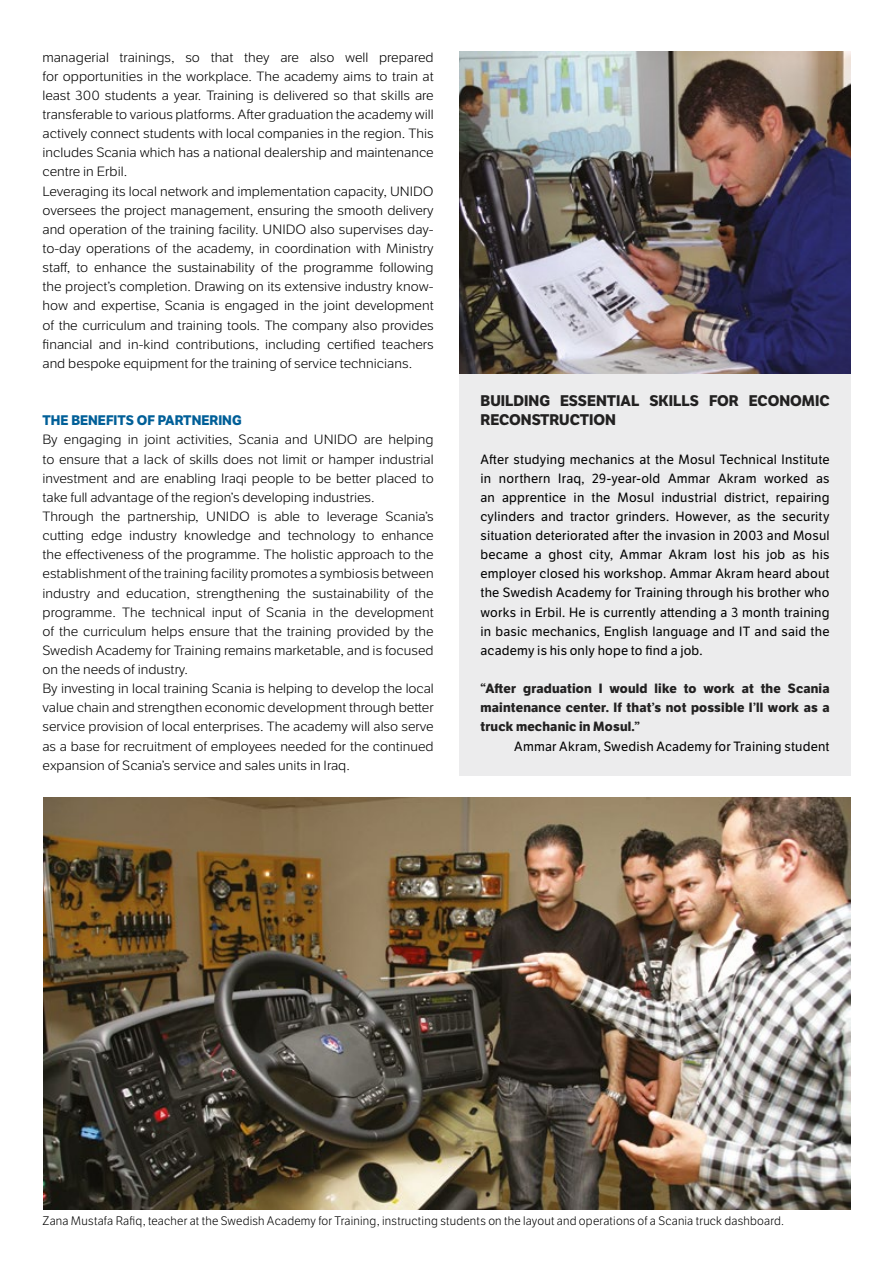
<style>
.page{position:relative;width:893px;height:1263px;background:#fff}
.page>*{position:absolute;margin:0;border:0;box-sizing:border-box;transform-origin:0 0}
.t1{font:700 15px/19.2px "LFT Etica";color:#222121}
.t2{font:700 13.5px "LFT Etica";color:#005f98}
.t3{font:300 13.05px/19.2px "LFT Etica";color:#000;scale:1.09 1}
.t4{font:13.05px/19.2px "LFT Etica";letter-spacing:.015em;color:#000;text-align:justify}
.t5{font:700 13.05px/19.2px "LFT Etica";letter-spacing:.015em;color:#222121;text-align:justify}
.t6{font:300 12px "LFT Etica";letter-spacing:.02em;color:#000}
</style>
<div class="page">
<img style="left:460px;top:51px;width:390px;height:323px">
<img style="left:43px;top:797px;width:807px;height:413px">
<div style="left:459px;top:374px;width:392px;height:402px;background:#ececed"></div>
<p class="t3" style="left:43px;top:48px;width:360px">managerial trainings, so that they are also well prepared for opportunities in the workplace. The academy aims to train at least 300 students a year. Training is delivered so that skills are transferable to various platforms. After graduation the academy will actively connect students with local companies in the region. This includes Scania which has a national dealership and maintenance centre in Erbil.<br>Leveraging its local network and implementation capacity, UNIDO oversees the project management, ensuring the smooth delivery and operation of the training facility. UNIDO also supervises day&shy;to-day operations of the academy, in coordination with Ministry staff, to enhance the sustainability of the programme following the project’s completion. Drawing on its extensive industry know&shy;how and expertise, Scania is engaged in the joint development of the curriculum and training tools. The company also provides financial and in-kind contributions, including certified teachers and bespoke equipment for the training of service technicians.</p>
<p class="t2" style="left:43px;top:412px;width:201px">The Benefits of Partnering</p>
<p class="t3" style="left:43px;top:431px;width:360px">By engaging in joint activities, Scania and UNIDO are helping to ensure that a lack of skills does not limit or hamper industrial investment and are enabling Iraqi people to be better placed to take full advantage of the region’s developing industries.<br>Through the partnership, UNIDO is able to leverage Scania’s cutting edge industry knowledge and technology to enhance the effectiveness of the programme. The holistic approach to the establishment of the training facility promotes a symbiosis between industry and education, strengthening the sustainability of the programme. The technical input of Scania in the development of the curriculum helps ensure that the training provided by the Swedish Academy for Training remains marketable, and is focused on the needs of industry.<br>By investing in local training Scania is helping to develop the local value chain and strengthen economic development through better service provision of local enterprises. The academy will also serve as a base for recruitment of employees needed for the continued expansion of Scania’s service and sales units in Iraq.</p>
<p class="t1" style="left:480px;top:391px;width:349px">Building essential skills for economic reconstruction</p>
<p class="t4" style="left:480px;top:450px;width:351px">After studying mechanics at the Mosul Technical Institute in northern Iraq, 29-year-old Ammar Akram worked as an apprentice in the Mosul industrial district, repairing cylinders and tractor grinders. However, as the security situation deteriorated after the invasion in 2003 and Mosul became a ghost city, Ammar Akram lost his job as his employer closed his workshop. Ammar Akram heard about the Swedish Academy for Training through his brother who works in Erbil. He is currently attending a 3 month training in basic mechanics, English language and IT and said the academy is his only hope to find a job.</p>
<p class="t5" style="left:480px;top:679px;width:351px">“After graduation I would like to work at the Scania maintenance center. If that’s not possible I’ll work as a truck mechanic in Mosul.”</p>
<p class="t4" style="left:514px;top:737px;width:317px">Ammar Akram, Swedish Academy for Training student</p>
<p class="t6" style="left:43px;top:1214px;width:743px">Zana Mustafa Rafiq, teacher at the Swedish Academy for Training, instructing students on the layout and operations of a Scania truck dashboard.</p>
</div>
